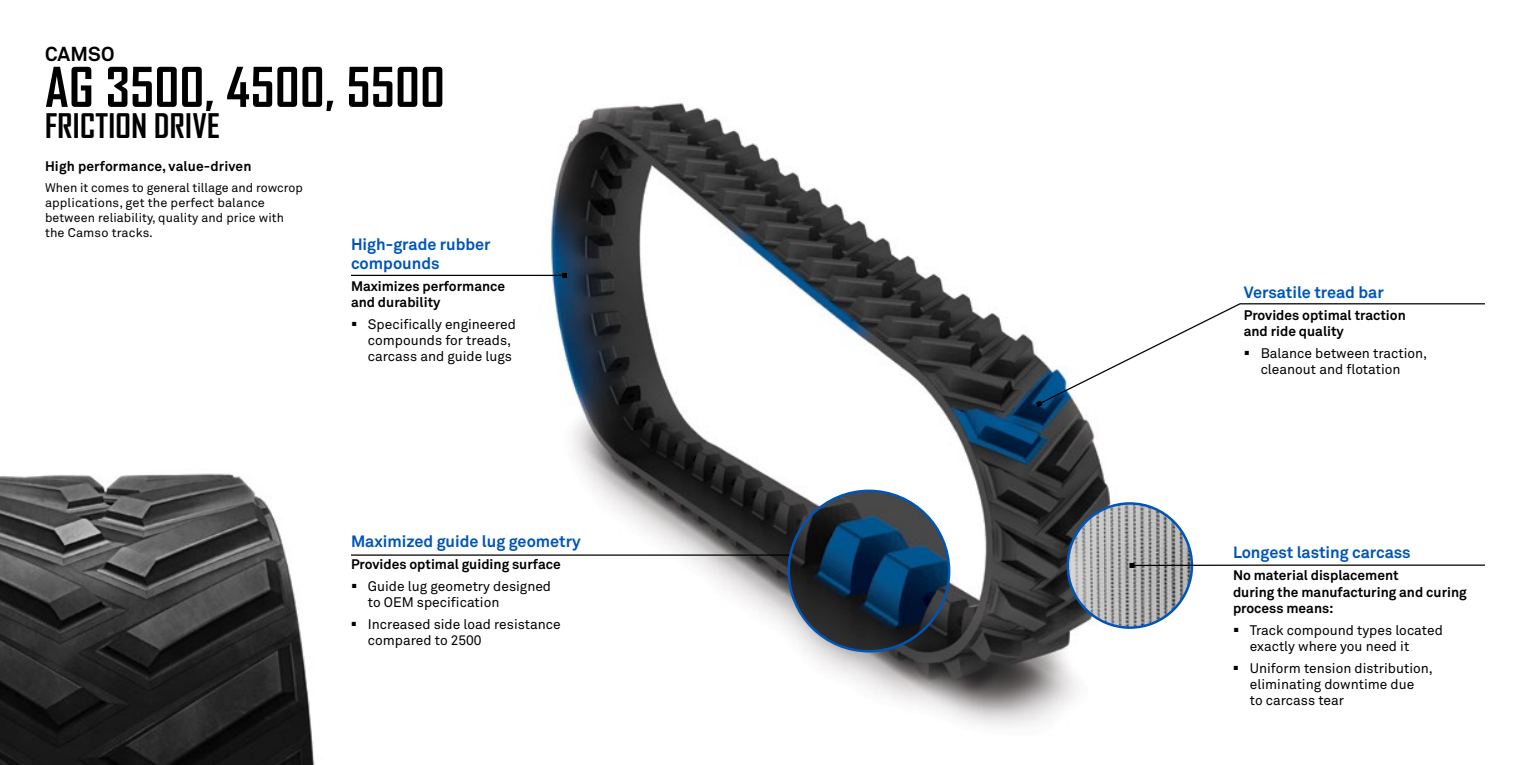
<style>
.page{position:relative;width:1530px;height:765px;background:#fff}
.page>*{position:absolute;margin:0;border:0;box-sizing:border-box;transform-origin:0 0}
.t1{font:700 52.5px "Agency FB";letter-spacing:.01em;color:#000}
.t2{font:700 32.5px "Agency FB";letter-spacing:.01em;color:#000}
.t3{font:700 20px "Akkurat Office";letter-spacing:.01em;color:#000}
.t4{font:700 16.25px/18.8px "Akkurat Office";color:#0055b8}
.t5{font:13.75px/16.2px "Akkurat Office";color:#000}
.t6{font:700 13.75px/16.2px "Akkurat Office";color:#000}
.t7{font:12.5px/15px "Akkurat Office";letter-spacing:.01em;color:#000}
</style>
<div class="page">
<img style="left:351px;top:103px;width:843px;height:623px">
<img style="left:0;top:473px;width:315px;height:292px">
<hr style="left:351px;top:275px;width:213px;height:1px;background:#000">
<svg style="left:562px;top:273px;width:5px;height:5px"></svg>
<svg style="left:1036px;top:303px;width:449px;height:104px"></svg>
<img style="left:1068px;top:503px;width:124px;height:125px;border-radius:62px">
<hr style="left:351px;top:554px;width:510px;height:2px;background:#000">
<svg style="left:1130px;top:563px;width:355px;height:5px"></svg>
<img style="left:789px;top:491px;width:160px;height:160px;border-radius:80px">
<h3 class="t3" style="left:45px;top:41px;width:71px">CAMSO</h3>
<h1 class="t1" style="left:45px;top:57px;width:401px">AG 3500, 4500, 5500</h1>
<h2 class="t2" style="left:45px;top:107px;width:176px">FRICTION DRIVE</h2>
<p class="t6" style="left:45px;top:158px;width:208px">High performance, value-driven</p>
<p class="t7" style="left:45px;top:180px;width:259px">When it comes to general tillage and rowcrop applications, get the perfect balance between reliability, quality and price with the Camso tracks.</p>
<p class="t4" style="left:351px;top:235px;width:141px">High-grade rubber compounds</p>
<p class="t6" style="left:351px;top:278px;width:156px">Maximizes performance and durability</p>
<p class="t5" style="left:368px;top:316px;width:150px;text-indent:-17px">▪ Specifically engineered compounds for treads, carcass and guide lugs</p>
<p class="t4" style="left:351px;top:532px;width:231px">Maximized guide lug geometry</p>
<p class="t6" style="left:351px;top:556px;width:211px">Provides optimal guiding surface</p>
<p class="t5" style="left:368px;top:579px;width:185px;text-indent:-17px">▪ Guide lug geometry designed to OEM specification</p>
<p class="t5" style="left:368px;top:617px;width:194px;text-indent:-17px">▪ Increased side load resistance compared to 2500</p>
<p class="t4" style="left:1244px;top:283px;width:142px">Versatile tread bar</p>
<p class="t6" style="left:1244px;top:307px;width:164px">Provides optimal traction and ride quality</p>
<p class="t5" style="left:1261px;top:345px;width:168px;text-indent:-17px">▪ Balance between traction, cleanout and flotation</p>
<p class="t4" style="left:1233px;top:544px;width:179px">Longest lasting carcass</p>
<p class="t6" style="left:1233px;top:567px;width:235px">No material displacement<br>during the manufacturing and curing process means:</p>
<p class="t5" style="left:1250px;top:622px;width:194px;text-indent:-17px">▪ Track compound types located exactly where you need it</p>
<p class="t5" style="left:1250px;top:660px;width:185px;text-indent:-17px">▪ Uniform tension distribution, eliminating downtime due<br>to carcass tear</p>
</div>
